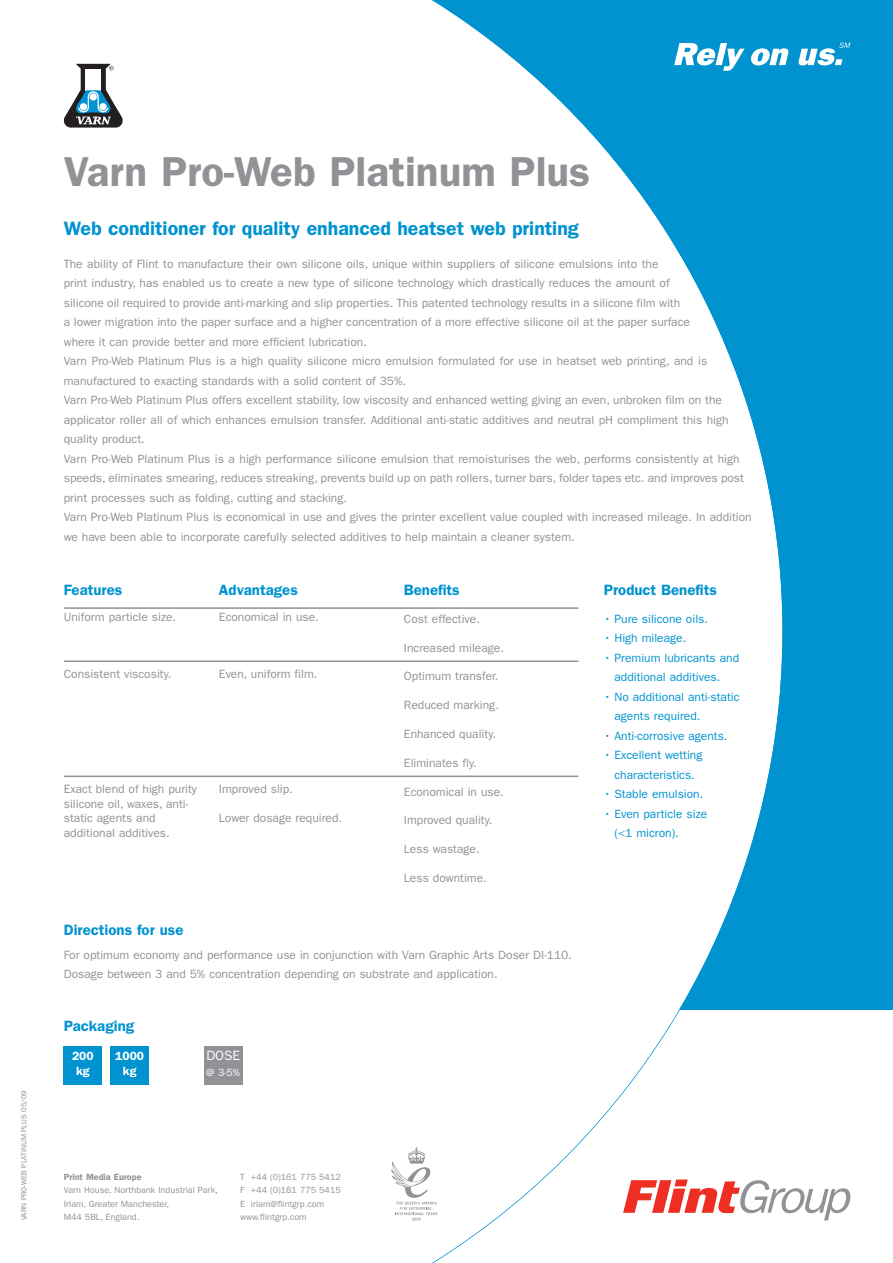
<style>
.page{position:relative;width:893px;height:1263px;background:#fff}
.page>*{position:absolute;margin:0;border:0;box-sizing:border-box;transform-origin:0 0}
.t1{font:600 42px "ITC Franklin Gothic Std";color:#919295}
.t2{font:600 19.5px "ITC Franklin Gothic Std";color:#0093d0}
.t3{font:600 15px "ITC Franklin Gothic Std";color:#0093d0}
.t4{font:13.5px "ITC Franklin Gothic Std";color:#fff}
.t5{font:12px/19.5px "ITC Franklin Gothic Std";color:#919295}
.t6{font:12px/19.5px "ITC Franklin Gothic Std";color:#0093d0}
.t7{font:600 12px/14.4px "ITC Franklin Gothic Std";color:#fff;text-align:center}
.t8{font:10.5px "ITC Franklin Gothic Std";color:#fff}
.t9{font:9px/13.5px "ITC Franklin Gothic Std";color:#919295}
.t10{font:600 9px "ITC Franklin Gothic Std";color:#919295}
.t11{font:7.5px "ITC Franklin Gothic Std";color:#919295}
</style>
<div class="page">
<hr style="left:64px;top:607px;width:514px;height:2px;background:#919295">
<hr style="left:64px;top:775px;width:514px;height:2px;background:#919295">
<hr style="left:64px;top:660px;width:514px;height:2px;background:#919295">
<div style="left:782px;top:0;width:111px;height:1010px;background:#0093d0"></div>
<div style="left:204px;top:1046px;width:38px;height:38px;background:#919295"></div>
<div style="left:64px;top:1046px;width:38px;height:38px;background:#0093d0"></div>
<div style="left:111px;top:1046px;width:38px;height:38px;background:#0093d0"></div>
<svg style="left:782px;top:43px;width:68px;height:28px"></svg>
<svg style="left:782px;top:1188px;width:68px;height:32px"></svg>
<svg style="left:411px;top:0;width:371px;height:1263px"></svg>
<svg style="left:64px;top:64px;width:59px;height:64px"></svg>
<svg style="left:391px;top:1147px;width:46px;height:73px"></svg>
<p class="t11" style="left:21px;top:1220px;width:132px;rotate:-90deg">VARN PRO-WEB PLATINUM PLUS 05/09</p>
<h1 class="t1" style="left:64px;top:157px;width:528px">Varn Pro-Web Platinum Plus</h1>
<h2 class="t2" style="left:64px;top:221px;width:516px">Web conditioner for quality enhanced heatset web printing</h2>
<p class="t5" style="left:64px;top:255px;width:689px">The ability of Flint to manufacture their own silicone oils, unique within suppliers of silicone emulsions into the<br>print industry, has enabled us to create a new type of silicone technology which drastically reduces the amount of<br>silicone oil required to provide anti-marking and slip properties. This patented technology results in a silicone film with<br>a lower migration into the paper surface and a higher concentration of a more effective silicone oil at the paper surface<br>where it can provide better and more efficient lubrication.<br>Varn Pro-Web Platinum Plus is a high quality silicone micro emulsion formulated for use in heatset web printing, and is manufactured to exacting standards with a solid content of 35%.<br>Varn Pro-Web Platinum Plus offers excellent stability, low viscosity and enhanced wetting giving an even, unbroken film on the applicator roller all of which enhances emulsion transfer. Additional anti-static additives and neutral pH compliment this high quality product.<br>Varn Pro-Web Platinum Plus is a high performance silicone emulsion that remoisturises the web, performs consistently at high speeds, eliminates smearing, reduces streaking, prevents build up on path rollers, turner bars, folder tapes etc. and improves post print processes such as folding, cutting and stacking.<br>Varn Pro-Web Platinum Plus is economical in use and gives the printer excellent value coupled with increased mileage. In addition we have been able to incorporate carefully selected additives to help maintain a cleaner system.</p>
<p class="t3" style="left:64px;top:585px;width:60px">Features</p>
<p class="t3" style="left:219px;top:585px;width:80px">Advantages</p>
<p class="t3" style="left:404px;top:585px;width:57px">Benefits</p>
<p class="t5" style="left:64px;top:608px;width:114px">Uniform particle size.</p>
<p class="t5" style="left:219px;top:608px;width:101px">Economical in use.</p>
<p class="t5" style="left:404px;top:610px;width:77px">Cost effective.</p>
<p class="t5" style="left:404px;top:639px;width:101px">Increased mileage.</p>
<p class="t5" style="left:404px;top:667px;width:96px">Optimum transfer.</p>
<p class="t5" style="left:404px;top:696px;width:97px">Reduced marking.</p>
<p class="t5" style="left:404px;top:725px;width:93px">Enhanced quality.</p>
<p class="t5" style="left:404px;top:754px;width:74px">Eliminates fly.</p>
<p class="t5" style="left:404px;top:783px;width:101px">Economical in use.</p>
<p class="t5" style="left:404px;top:811px;width:90px">Improved quality.</p>
<p class="t5" style="left:404px;top:840px;width:77px">Less wastage.</p>
<p class="t5" style="left:404px;top:869px;width:84px">Less downtime.</p>
<p class="t5" style="left:219px;top:665px;width:100px">Even, uniform film.</p>
<p class="t5" style="left:64px;top:665px;width:109px">Consistent viscosity.</p>
<p class="t5" style="left:64px;top:783px;width:135px;line-height:14.4px">Exact blend of high purity silicone oil, waxes, anti&shy;static agents and additional additives.</p>
<p class="t5" style="left:219px;top:780px;width:75px">Improved slip.</p>
<p class="t5" style="left:219px;top:809px;width:125px">Lower dosage required.</p>
<p class="t3" style="left:64px;top:925px;width:121px">Directions for use</p>
<p class="t5" style="left:64px;top:946px;width:510px">For optimum economy and performance use in conjunction with Varn Graphic Arts Doser DI-110.<br>Dosage between 3 and 5% concentration depending on substrate and application.</p>
<p class="t3" style="left:64px;top:1020px;width:72px">Packaging</p>
<p class="t7" style="left:72px;top:1050px;width:23px">200 kg</p>
<p class="t7" style="left:115px;top:1050px;width:30px">1000 kg</p>
<p class="t4" style="left:206px;top:1051px;width:35px">DOSE</p>
<p class="t8" style="left:206px;top:1069px;width:36px">@ 3-5%</p>
<p class="t3" style="left:604px;top:585px;width:115px">Product Benefits</p>
<p class="t6" style="left:604px;top:610px;width:106px">• Pure silicone oils.</p>
<p class="t6" style="left:604px;top:629px;width:84px">• High mileage.</p>
<p class="t6" style="left:614px;top:649px;width:126px;text-indent:-11px">• Premium lubricants and additional additives.</p>
<p class="t6" style="left:614px;top:688px;width:127px;text-indent:-11px">• No additional anti-static agents required.</p>
<p class="t6" style="left:604px;top:727px;width:125px">• Anti-corrosive agents.</p>
<p class="t6" style="left:604px;top:746px;width:100px;text-align:center">• Excellent wetting characteristics.</p>
<p class="t6" style="left:604px;top:785px;width:101px">• Stable emulsion.</p>
<p class="t6" style="left:614px;top:805px;width:94px;text-indent:-11px">• Even particle size (&lt;1 micron).</p>
<p class="t10" style="left:64px;top:1174px;width:79px">Print Media Europe</p>
<p class="t9" style="left:64px;top:1184px;width:156px">Varn House, Northbank Industrial Park,<br>Irlam, Greater Manchester,<br>M44 5BL, England.</p>
<p class="t9" style="left:240px;top:1171px;width:102px;text-align:justify">T +44 (0)161 775 5412<br>F +44 (0)161 775 5415<br>E irlam@flintgrp.com</p>
<p class="t9" style="left:240px;top:1211px;width:68px">www.flintgrp.com</p>
</div>
